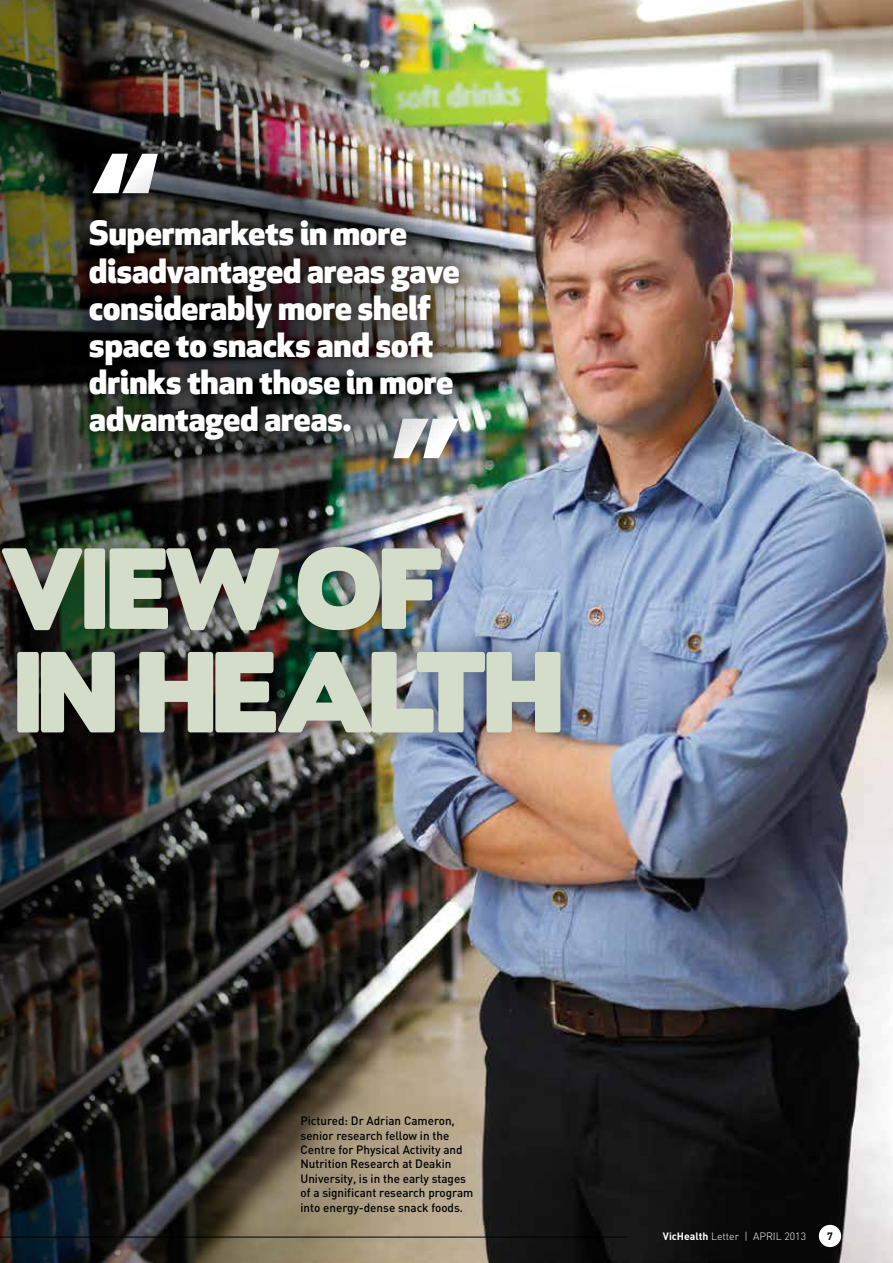
<style>
.page{position:relative;width:893px;height:1263px;background:#fff}
.page>*{position:absolute;margin:0;border:0;box-sizing:border-box;transform-origin:0 0}
.t1{font:italic 700 157.95px "Apex New";color:#fff}
.t2{font:102.75px/103.5px "Boris Black Bloxx";letter-spacing:.135em;color:#d4ddc9;scale:.85 1}
.t3{font:800 32.7px/37.2px "Apex New";color:#fff}
.t4{font:500 12px/14.4px "DIN";color:#000}
.t5{font:300 10.5px "DIN";color:#fff}
.t6{font:700 10.5px "DIN";color:#000}
.s1{font-weight:700}
</style>
<div class="page">
<img style="left:395px;top:0;width:498px;height:1263px">
<img style="left:0;top:0;width:395px;height:1263px">
<div style="left:0;top:524px;width:464px;height:130px;background:#000;opacity:.42"></div>
<div style="left:0;top:628px;width:584px;height:128px;background:#000;opacity:.42"></div>
<img style="left:33px;top:141px;width:463px;height:363px;border-radius:50%">
<img style="left:71px;top:202px;width:407px;height:256px">
<hr style="left:0;top:1237px;width:627px;height:1px;background:#000">
<div style="left:819px;top:1225px;width:22px;height:22px;background:#fff;border-radius:50%"></div>
<h1 class="t1" style="left:89px;top:100px;width:65px">“</h1>
<h3 class="t3" style="left:89px;top:214px;width:372px">Supermarkets in more disadvantaged areas gave considerably more shelf space to snacks and soft drinks than those in more advantaged areas.</h3>
<h1 class="t1" style="left:384px;top:365px;width:65px">”</h1>
<h2 class="t2" style="left:0;top:540px;width:522px">VIEW OF<br>IN HEALTH</h2>
<p class="t4" style="left:300px;top:1113px;width:174px">Pictured: Dr Adrian Cameron, senior research fellow in the<br>Centre for Physical Activity and<br>Nutrition Research at Deakin<br>University, is in the early stages of a significant research program into energy-dense snack foods.</p>
<p class="t5" style="left:663px;top:1230px;width:145px"><span class="s1">VicHealth</span> Letter | April 2013</p>
<p class="t6" style="left:827px;top:1229px;width:7px">7</p>
</div>
